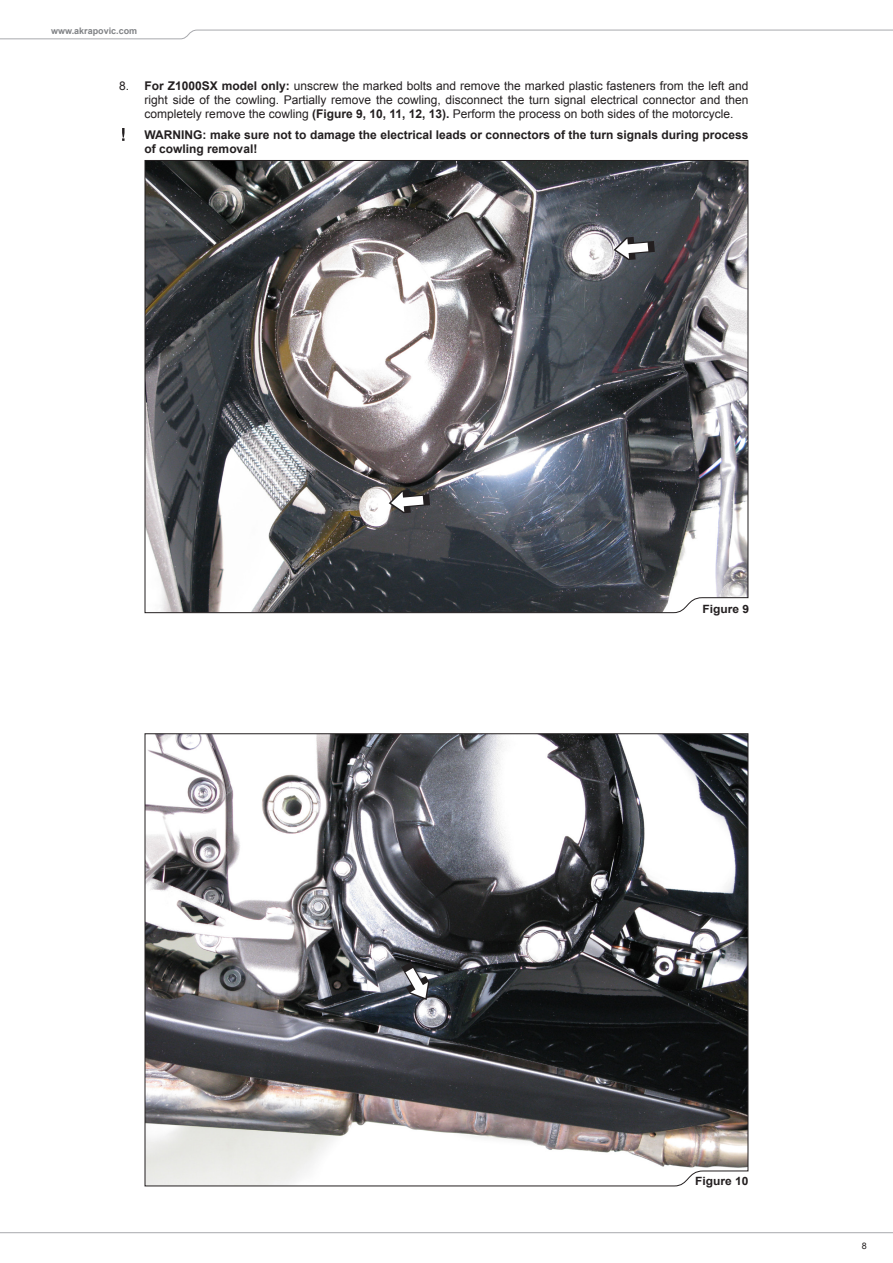
<style>
.page{position:relative;width:893px;height:1263px;background:#fff}
.page>*{position:absolute;margin:0;border:0;box-sizing:border-box;transform-origin:0 0}
.body_txt_bold{font:12px/14.4px "Arial";color:#231f20;text-align:justify}
.body_txt_bold-2{font:700 12px/14.4px "Arial";color:#231f20}
.body_txt_bold-3{font:700 11.4px "Arial";color:#231f20;scale:1.05 1}
.t1{font:700 9px "Arial";color:#808285}
.t2{font:9px "Arial";color:#231f20}
.s1{font-weight:700}
</style>
<div class="page">
<svg style="left:0;top:29px;width:893px;height:10px"></svg>
<svg style="left:0;top:1232px;width:893px;height:2px;background:#d3d3d5"></svg>
<img style="left:144px;top:160px;width:605px;height:453px">
<img style="left:144px;top:733px;width:605px;height:454px">
<svg style="left:613px;top:237px;width:42px;height:23px"></svg>
<svg style="left:389px;top:490px;width:41px;height:23px"></svg>
<svg style="left:401px;top:962px;width:28px;height:38px"></svg>
<svg style="left:122px;top:128px;width:3px;height:13px"></svg>
<p class="t1" style="left:51px;top:25px;width:88px">www.akrapovic.com</p>
<p class="body_txt_bold" style="left:119px;top:78px;width:12px">8.</p>
<p class="body_txt_bold" style="left:145px;top:78px;width:605px"><span class="s1">For Z1000SX model only:</span> unscrew the marked bolts and remove the marked plastic fasteners from the left and right side of the cowling. Partially remove the cowling, disconnect the turn signal electrical connector and then completely remove the cowling <span class="s1">(Figure 9, 10, 11, 12, 13).</span> Perform the process on both sides of the motorcycle.</p>
<p class="body_txt_bold-2" style="left:145px;top:128px;width:605px">WARNING: make sure not to damage the electrical leads or connectors of the turn signals during process of cowling removal!</p>
<p class="body_txt_bold-3" style="left:702px;top:601px;width:46px">Figure 9</p>
<p class="body_txt_bold-3" style="left:695px;top:1173px;width:52px">Figure 10</p>
<p class="t2" style="left:862px;top:1240px;width:7px">8</p>
</div>
